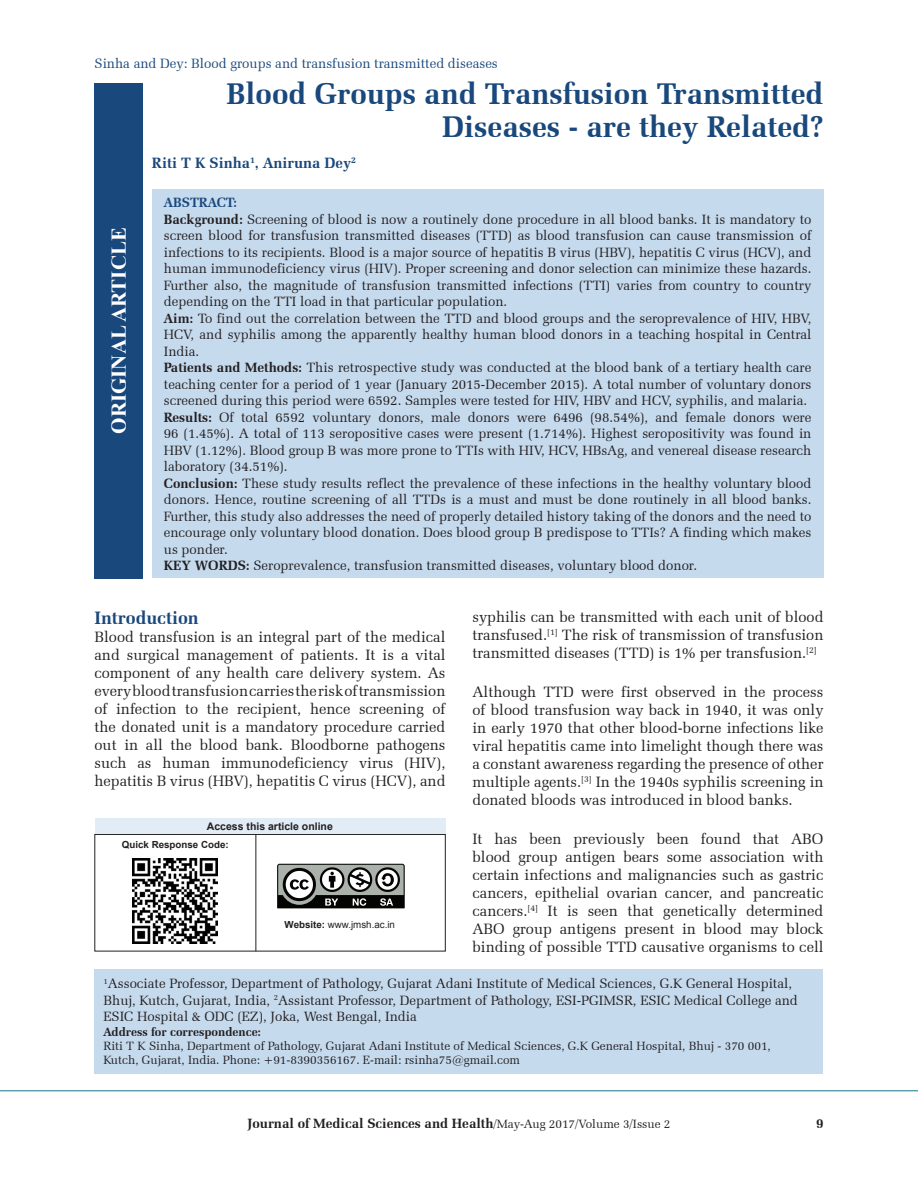
<style>
.page{position:relative;width:918px;height:1188px;background:#fff}
.page>*{position:absolute;margin:0;border:0;box-sizing:border-box;transform-origin:0 0}
.AT{font:700 30px/33px "Zapf Elliptical 711 BT";color:#19487c;text-align:right}
.AH{font:700 21px "Times New Roman";color:#fff}
.t1{font:700 18px "Zapf Elliptical 711 BT";color:#19487c}
.TX{font:15px/18px "Zapf Elliptical 711 BT";color:#231f20;text-align:justify}
.AU{font:700 15px "Zapf Elliptical 711 BT";color:#19487c}
.ABS{font:13.5px/16.5px "Zapf Elliptical 711 BT";color:#231f20;text-align:justify}
.AFF{font:13.5px/16.5px "Zapf Elliptical 711 BT";color:#231f20}
.KWD{font:13.5px "Zapf Elliptical 711 BT";color:#231f20}
.RF{font:700 13.5px "Zapf Elliptical 711 BT";color:#231f20}
.t2{font:13.5px "Zapf Elliptical 711 BT";color:#19487c}
.ABSH{font:700 13.5px "Zapf Elliptical 711 BT";color:#19487c}
.ADD{font:12px/14.4px "Zapf Elliptical 711 BT";color:#231f20}
.AAO{font:700 10.5px "Arial";color:#231f20}
.WEB{font:9.75px "Arial";color:#231f20}
.QRC{font:700 9.75px "Arial";color:#231f20}
.s1{font-weight:700}
.s2{font-weight:400;font-size:12px}
</style>
<div class="page">
<hr style="left:0;top:1090px;width:918px;height:1px;background:#2a849b">
<div style="left:94px;top:83px;width:49px;height:495px;background:#19487c"></div>
<div style="left:152px;top:189px;width:672px;height:389px;background:#c6daee"></div>
<div style="left:94px;top:969px;width:730px;height:104px;background:#c6daee"></div>
<div style="left:95px;top:834px;width:351px;height:117px;border:1px solid #231f20"></div>
<div style="left:95px;top:818px;width:351px;height:16px;background:#e1ecf6"></div>
<svg style="left:277px;top:864px;width:128px;height:44px"></svg>
<hr style="left:256px;top:835px;width:1px;height:116px;background:#231f20">
<img style="left:133px;top:858px;width:85px;height:85px">
<p class="t2" style="left:94px;top:55px;width:405px">Sinha and Dey: Blood groups and transfusion transmitted diseases</p>
<p class="AH" style="left:104px;top:434px;width:208px;rotate:-90deg">ORIGINAL ARTICLE</p>
<p class="AT" style="left:226px;top:77px;width:599px">Blood Groups and Transfusion Transmitted<br>Diseases - are they Related?</p>
<p class="AU" style="left:152px;top:154px;width:206px">Riti T K Sinha<sup>1</sup>, Aniruna Dey<sup>2</sup></p>
<p class="ABSH" style="left:164px;top:194px;width:75px">ABSTRACT:</p>
<p class="ABS" style="left:164px;top:211px;width:649px"><span class="s1">Background:</span> Screening of blood is now a routinely done procedure in all blood banks. It is mandatory to screen blood for transfusion transmitted diseases (TTD) as blood transfusion can cause transmission of infections to its recipients. Blood is a major source of hepatitis B virus (HBV), hepatitis C virus (HCV), and human immunodeficiency virus (HIV). Proper screening and donor selection can minimize these hazards.<br>Further also, the magnitude of transfusion transmitted infections (TTI) varies from country to country depending on the TTI load in that particular population.</p>
<p class="ABS" style="left:164px;top:310px;width:649px"><span class="s1">Aim:</span> To find out the correlation between the TTD and blood groups and the seroprevalence of HIV, HBV, HCV, and syphilis among the apparently healthy human blood donors in a teaching hospital in Central India.</p>
<p class="ABS" style="left:164px;top:359px;width:649px"><span class="s1">Patients and Methods:</span> This retrospective study was conducted at the blood bank of a tertiary health care teaching center for a period of 1 year (January 2015-December 2015). A total number of voluntary donors screened during this period were 6592. Samples were tested for HIV, HBV and HCV, syphilis, and malaria.</p>
<p class="ABS" style="left:164px;top:409px;width:649px"><span class="s1">Results:</span> Of total 6592 voluntary donors, male donors were 6496 (98.54%), and female donors were 96 (1.45%). A total of 113 seropositive cases were present (1.714%). Highest seropositivity was found in HBV (1.12%). Blood group B was more prone to TTIs with HIV, HCV, HBsAg, and venereal disease research laboratory (34.51%).</p>
<p class="ABS" style="left:164px;top:475px;width:649px"><span class="s1">Conclusion:</span> These study results reflect the prevalence of these infections in the healthy voluntary blood donors. Hence, routine screening of all TTDs is a must and must be done routinely in all blood banks.<br>Further, this study also addresses the need of properly detailed history taking of the donors and the need to encourage only voluntary blood donation. Does blood group B predispose to TTIs? A finding which makes us ponder.</p>
<p class="KWD" style="left:164px;top:557px;width:535px"><span class="s1">KEY WORDS:</span> Seroprevalence, transfusion transmitted diseases, voluntary blood donor.</p>
<h1 class="t1" style="left:94px;top:607px;width:106px">Introduction</h1>
<p class="TX" style="left:94px;top:628px;width:353px">Blood transfusion is an integral part of the medical and surgical management of patients. It is a vital component of any health care delivery system. As every blood transfusion carries the risk of transmission of infection to the recipient, hence screening of the donated unit is a mandatory procedure carried out in all the blood bank. Bloodborne pathogens such as human immunodeficiency virus (HIV), hepatitis B virus (HBV), hepatitis C virus (HCV), and</p>
<p class="AAO" style="left:207px;top:819px;width:128px">Access this article online</p>
<p class="QRC" style="left:122px;top:838px;width:108px">Quick Response Code:</p>
<p class="WEB" style="left:285px;top:918px;width:112px"><span class="s1">Website:</span> www.jmsh.ac.in</p>
<p class="TX" style="left:472px;top:608px;width:353px">syphilis can be transmitted with each unit of blood transfused.<sup>[1]</sup> The risk of transmission of transfusion transmitted diseases (TTD) is 1% per transfusion.<sup>[2]</sup></p>
<p class="TX" style="left:472px;top:683px;width:353px">Although TTD were first observed in the process of blood transfusion way back in 1940, it was only in early 1970 that other blood-borne infections like viral hepatitis came into limelight though there was a constant awareness regarding the presence of other multiple agents.<sup>[3]</sup> In the 1940s syphilis screening in donated bloods was introduced in blood banks.</p>
<p class="TX" style="left:472px;top:830px;width:353px">It has been previously been found that ABO blood group antigen bears some association with certain infections and malignancies such as gastric cancers, epithelial ovarian cancer, and pancreatic cancers.<sup>[4]</sup> It is seen that genetically determined ABO group antigens present in blood may block binding of possible TTD causative organisms to cell</p>
<p class="AFF" style="left:104px;top:975px;width:696px"><sup>1</sup>Associate Professor, Department of Pathology, Gujarat Adani Institute of Medical Sciences, G.K General Hospital,<br>Bhuj, Kutch, Gujarat, India, <sup>2</sup>Assistant Professor, Department of Pathology, ESI-PGIMSR, ESIC Medical College and<br>ESIC Hospital &amp; ODC (EZ), Joka, West Bengal, India</p>
<p class="ADD" style="left:104px;top:1024px;width:669px"><span class="s1">Address for correspondence:<br></span>Riti T K Sinha, Department of Pathology, Gujarat Adani Institute of Medical Sciences, G.K General Hospital, Bhuj - 370 001,<br>Kutch, Gujarat, India. Phone: +91-8390356167. E-mail: rsinha75@gmail.com</p>
<p class="RF" style="left:247px;top:1115px;width:425px">Journal of Medical Sciences and Health<span class="s2">/May-Aug 2017/Volume 3/Issue 2</span></p>
<p class="RF" style="left:816px;top:1115px;width:9px">9</p>
</div>
